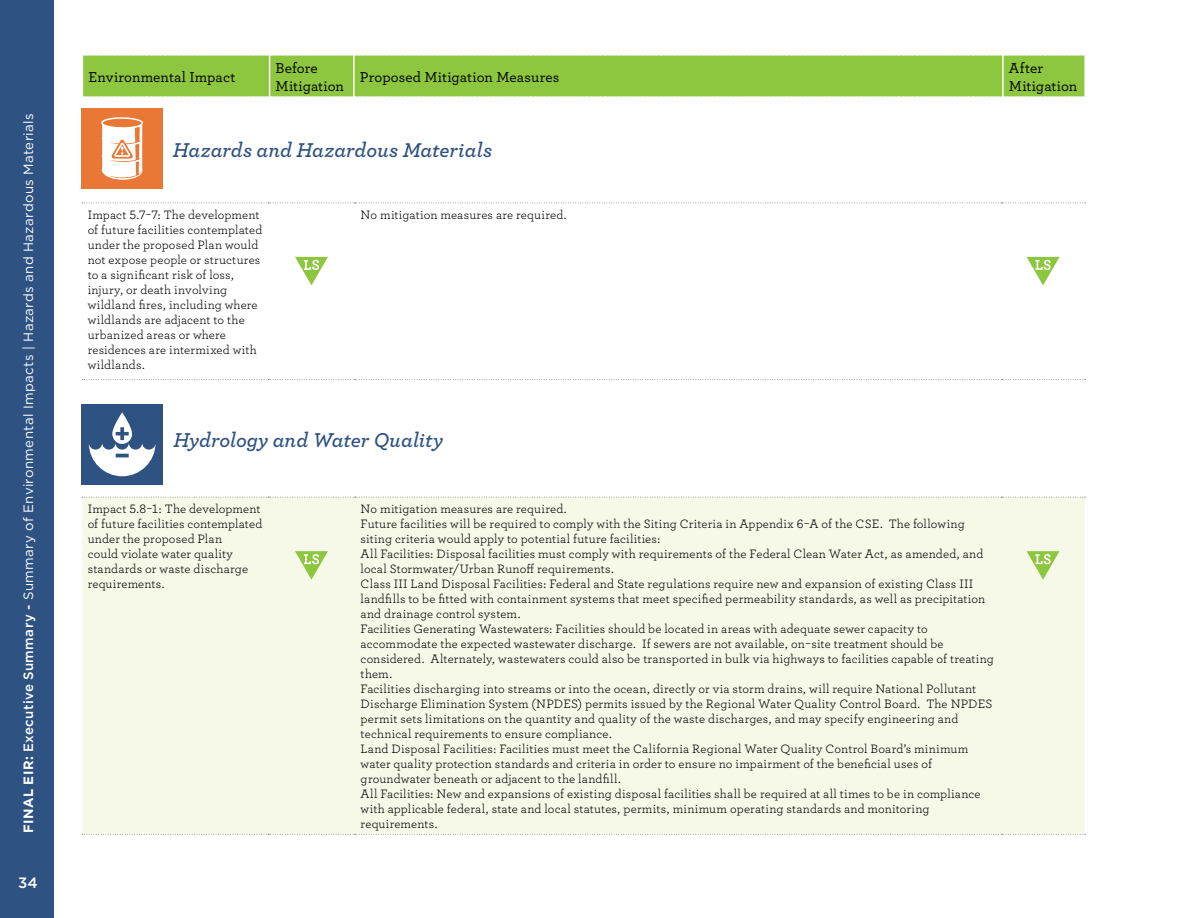
<style>
.page{position:relative;width:1188px;height:918px;background:#fff}
.page>*{position:absolute;margin:0;border:0;box-sizing:border-box;transform-origin:0 0}
.Foldout_Flap_Title_P{font:italic 600 21px "Archer";letter-spacing:-.005em;color:#2e5281}
.Cell_Heads{font:500 15px/18px "Archer";letter-spacing:.005em;color:#000}
.t1{font:500 15px "Gotham";color:#fff}
.t2{font:13.5px "Gotham";letter-spacing:.03em;color:#fff}
.Cell_content{font:12.75px/15px "Archer";letter-spacing:.015em;color:#000}
.s1{font-weight:700}
.s2{font-weight:500}
</style>
<div class="page">
<svg style="left:82px;top:202px;width:1003px;height:1px"></svg>
<svg style="left:82px;top:379px;width:1003px;height:1px"></svg>
<svg style="left:295px;top:257px;width:33px;height:28px"></svg>
<svg style="left:1027px;top:257px;width:33px;height:28px"></svg>
<div style="left:82px;top:55px;width:1003px;height:42px;background:#8dc63f"></div>
<hr style="left:82px;top:55px;width:1px;height:41px;background:#fff">
<hr style="left:1084px;top:55px;width:2px;height:41px;background:#fff">
<div style="left:82px;top:404px;width:81px;height:81px;background:#2e5281"></div>
<svg style="left:89px;top:412px;width:67px;height:64px"></svg>
<div style="left:82px;top:498px;width:1003px;height:336px;background:#f6f9e8"></div>
<svg style="left:82px;top:497px;width:1003px;height:1px"></svg>
<svg style="left:82px;top:834px;width:1003px;height:1px"></svg>
<svg style="left:295px;top:551px;width:33px;height:29px"></svg>
<svg style="left:1027px;top:551px;width:33px;height:29px"></svg>
<div style="left:82px;top:108px;width:81px;height:81px;background:#e97735"></div>
<svg style="left:101px;top:117px;width:42px;height:63px"></svg>
<div style="left:0;top:0;width:54px;height:918px;background:#2e5281"></div>
<p class="t2" style="left:20px;top:833px;width:721px;rotate:-90deg"><span class="s1">FINAL EIR:</span> <span class="s2">Executive Summary -</span> Summary of Environmental Impacts | Hazards and Hazardous Materials</p>
<p class="t1" style="left:18px;top:873px;width:21px">34</p>
<p class="Cell_Heads" style="left:88px;top:67px;width:148px">Environmental Impact</p>
<p class="Cell_Heads" style="left:276px;top:58px;width:70px">Before<br>Mitigation</p>
<p class="Cell_Heads" style="left:360px;top:67px;width:201px">Proposed Mitigation Measures</p>
<p class="Cell_Heads" style="left:1009px;top:58px;width:70px">After<br>Mitigation</p>
<p class="Foldout_Flap_Title_P" style="left:173px;top:134px;width:321px">Hazards and Hazardous Materials</p>
<p class="Cell_content" style="left:88px;top:207px;width:176px">Impact 5.7-7: The development of future facilities contemplated under the proposed Plan would not expose people or structures to a significant risk of loss, injury, or death involving wildland fires, including where wildlands are adjacent to the urbanized areas or where residences are intermixed with wildlands.</p>
<p class="Cell_content" style="left:361px;top:207px;width:208px">No mitigation measures are required.</p>
<p class="Foldout_Flap_Title_P" style="left:173px;top:424px;width:271px">Hydrology and Water Quality</p>
<p class="Cell_content" style="left:88px;top:501px;width:176px">Impact 5.8-1: The development of future facilities contemplated under the proposed Plan<br>could violate water quality standards or waste discharge requirements.</p>
<p class="Cell_content" style="left:361px;top:501px;width:208px">No mitigation measures are required.</p>
<p class="Cell_content" style="left:361px;top:516px;width:606px">Future facilities will be required to comply with the Siting Criteria in Appendix 6-A of the CSE. The following siting criteria would apply to potential future facilities:</p>
<p class="Cell_content" style="left:361px;top:546px;width:624px">All Facilities: Disposal facilities must comply with requirements of the Federal Clean Water Act, as amended, and local Stormwater/Urban Runoff requirements.</p>
<p class="Cell_content" style="left:361px;top:576px;width:626px">Class III Land Disposal Facilities: Federal and State regulations require new and expansion of existing Class III landfills to be fitted with containment systems that meet specified permeability standards, as well as precipitation and drainage control system.</p>
<p class="Cell_content" style="left:361px;top:621px;width:635px">Facilities Generating Wastewaters: Facilities should be located in areas with adequate sewer capacity to accommodate the expected wastewater discharge. If sewers are not available, on-site treatment should be considered. Alternately, wastewaters could also be transported in bulk via highways to facilities capable of treating them.</p>
<p class="Cell_content" style="left:361px;top:681px;width:633px">Facilities discharging into streams or into the ocean, directly or via storm drains, will require National Pollutant Discharge Elimination System (NPDES) permits issued by the Regional Water Quality Control Board. The NPDES permit sets limitations on the quantity and quality of the waste discharges, and may specify engineering and technical requirements to ensure compliance.</p>
<p class="Cell_content" style="left:361px;top:741px;width:609px">Land Disposal Facilities: Facilities must meet the California Regional Water Quality Control Board’s minimum water quality protection standards and criteria in order to ensure no impairment of the beneficial uses of groundwater beneath or adjacent to the landfill.</p>
<p class="Cell_content" style="left:361px;top:786px;width:621px">All Facilities: New and expansions of existing disposal facilities shall be required at all times to be in compliance with applicable federal, state and local statutes, permits, minimum operating standards and monitoring requirements.</p>
</div>
